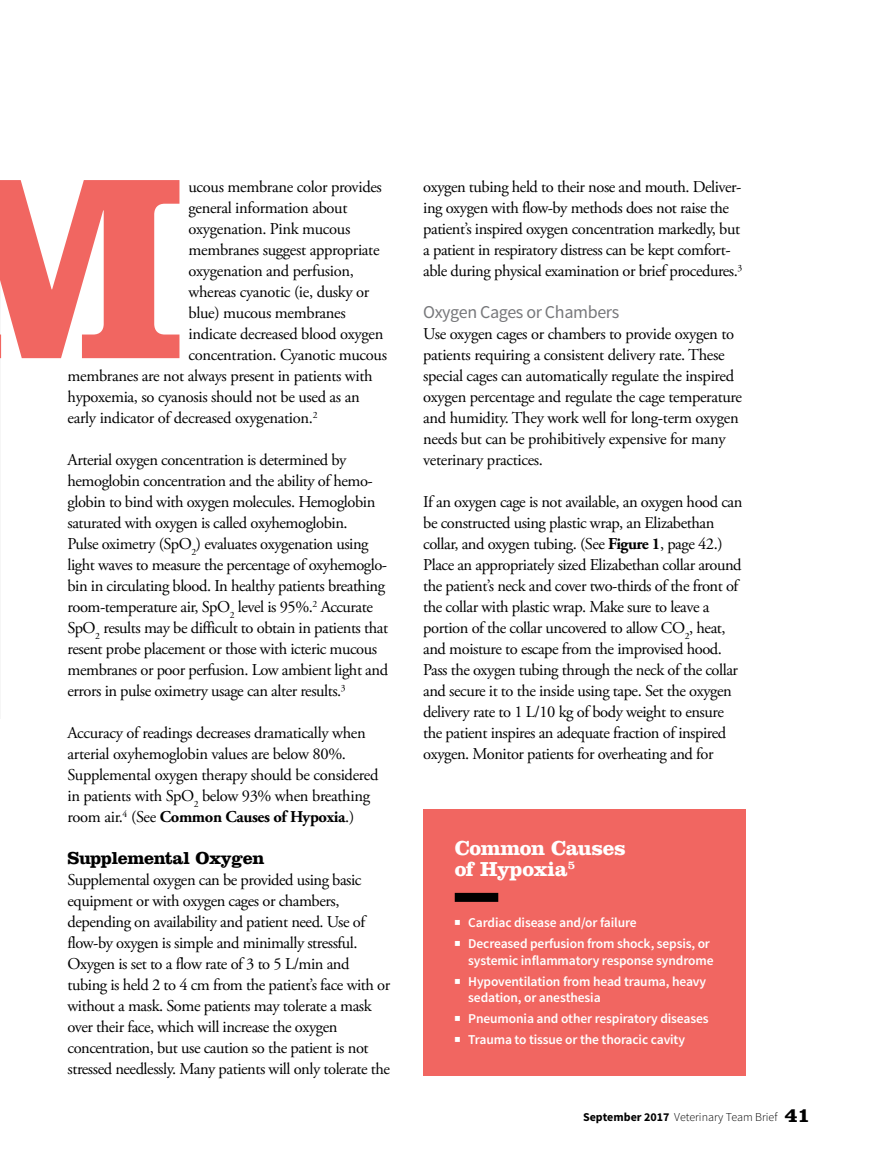
<style>
.page{position:relative;width:878px;height:1175px;background:#fff}
.page>*{position:absolute;margin:0;border:0;box-sizing:border-box;transform-origin:0 0}
.t1{font:700 21px/21px "Clarendon LT Std";letter-spacing:-.02em;color:#fff}
.t2{font:18px "Source Sans Pro";letter-spacing:-.02em;color:#77787b}
.t3{font:700 18px "Clarendon LT Std";letter-spacing:-.025em;color:#000}
.t4{font:16.5px/21px "Adobe Garamond Pro";letter-spacing:-.03em;color:#000}
.t5{font:600 13.5px/21px "Source Sans Pro";letter-spacing:-.01em;color:#fff}
.t6{font:300 12px "Source Sans Pro";color:#000}
.s1{font-weight:700}
.s2{font-family:"Clarendon LT Std";font-weight:700;font-size:21px}
</style>
<div class="page">
<div style="left:423px;top:810px;width:323px;height:266px;background:#f16661"></div>
<div style="left:454px;top:892px;width:44px;height:10px;background:#000"></div>
<svg style="left:0;top:180px;width:179px;height:178px"></svg>
<p class="t4" style="left:188px;top:177px;width:195px">ucous membrane color provides</p>
<p class="t4" style="left:188px;top:198px;width:160px">general information about</p>
<p class="t4" style="left:188px;top:219px;width:163px">oxygenation. Pink mucous</p>
<p class="t4" style="left:188px;top:240px;width:193px">membranes suggest appropriate</p>
<p class="t4" style="left:188px;top:261px;width:167px">oxygenation and perfusion,</p>
<p class="t4" style="left:188px;top:282px;width:182px">whereas cyanotic (ie, dusky or</p>
<p class="t4" style="left:188px;top:303px;width:159px">blue) mucous membranes</p>
<p class="t4" style="left:188px;top:324px;width:196px">indicate decreased blood oxygen</p>
<p class="t4" style="left:188px;top:345px;width:200px">concentration. Cyanotic mucous</p>
<p class="t4" style="left:68px;top:366px;width:306px">membranes are not always present in patients with</p>
<p class="t4" style="left:68px;top:387px;width:294px">hypoxemia, so cyanosis should not be used as an</p>
<p class="t4" style="left:68px;top:408px;width:251px">early indicator of decreased oxygenation.<sup>2</sup></p>
<p class="t4" style="left:68px;top:450px;width:322px">Arterial oxygen concentration is determined by hemoglobin concentration and the ability of hemo&shy;globin to bind with oxygen molecules. Hemoglobin saturated with oxygen is called oxyhemoglobin.<br>Pulse oximetry (SpO<sub>2</sub>) evaluates oxygenation using light waves to measure the percentage of oxyhemoglo&shy;bin in circulating blood. In healthy patients breathing room-temperature air, SpO<sub>2</sub> level is 95%.<sup>2</sup> Accurate SpO<sub>2</sub> results may be difficult to obtain in patients that resent probe placement or those with icteric mucous membranes or poor perfusion. Low ambient light and errors in pulse oximetry usage can alter results.<sup>3</sup></p>
<p class="t4" style="left:68px;top:723px;width:312px">Accuracy of readings decreases dramatically when arterial oxyhemoglobin values are below 80%.<br>Supplemental oxygen therapy should be considered in patients with SpO<sub>2</sub> below 93% when breathing room air.<sup>4</sup> (See <span class="s1">Common Causes of Hypoxia</span>.)</p>
<p class="t3" style="left:68px;top:847px;width:198px">Supplemental Oxygen</p>
<p class="t4" style="left:68px;top:870px;width:324px">Supplemental oxygen can be provided using basic equipment or with oxygen cages or chambers, depending on availability and patient need. Use of flow-by oxygen is simple and minimally stressful.<br>Oxygen is set to a flow rate of 3 to 5 L/min and tubing is held 2 to 4 cm from the patient’s face with or without a mask. Some patients may tolerate a mask over their face, which will increase the oxygen concentration, but use caution so the patient is not stressed needlessly. Many patients will only tolerate the</p>
<p class="t4" style="left:423px;top:177px;width:320px">oxygen tubing held to their nose and mouth. Deliver&shy;ing oxygen with flow-by methods does not raise the patient’s inspired oxygen concentration markedly, but a patient in respiratory distress can be kept comfort&shy;able during physical examination or brief procedures.<sup>3</sup></p>
<p class="t2" style="left:423px;top:301px;width:197px">Oxygen Cages or Chambers</p>
<p class="t4" style="left:423px;top:324px;width:320px">Use oxygen cages or chambers to provide oxygen to patients requiring a consistent delivery rate. These special cages can automatically regulate the inspired oxygen percentage and regulate the cage temperature and humidity. They work well for long-term oxygen needs but can be prohibitively expensive for many veterinary practices.</p>
<p class="t4" style="left:423px;top:492px;width:321px">If an oxygen cage is not available, an oxygen hood can be constructed using plastic wrap, an Elizabethan collar, and oxygen tubing. (See <span class="s1">Figure 1</span>, page 42.)<br>Place an appropriately sized Elizabethan collar around the patient’s neck and cover two-thirds of the front of the collar with plastic wrap. Make sure to leave a portion of the collar uncovered to allow CO<sub>2</sub>, heat, and moisture to escape from the improvised hood.<br>Pass the oxygen tubing through the neck of the collar and secure it to the inside using tape. Set the oxygen delivery rate to 1 L/10 kg of body weight to ensure the patient inspires an adequate fraction of inspired oxygen. Monitor patients for overheating and for</p>
<p class="t1" style="left:454px;top:837px;width:172px">Common Causes of Hypoxia<sup>5</sup></p>
<p class="t5" style="left:468px;top:912px;width:243px">Cardiac disease and/or failure<br>Decreased perfusion from shock, sepsis, or</p>
<p class="t5" style="left:468px;top:950px;width:247px">systemic inflammatory response syndrome<br>Hypoventilation from head trauma, heavy</p>
<p class="t5" style="left:468px;top:987px;width:242px">sedation, or anesthesia<br>Pneumonia and other respiratory diseases<br>Trauma to tissue or the thoracic cavity</p>
<p class="t6" style="left:583px;top:1109px;width:229px"><span class="s1">September 2017</span> Veterinary Team Brief <span class="s2">41</span></p>
</div>
